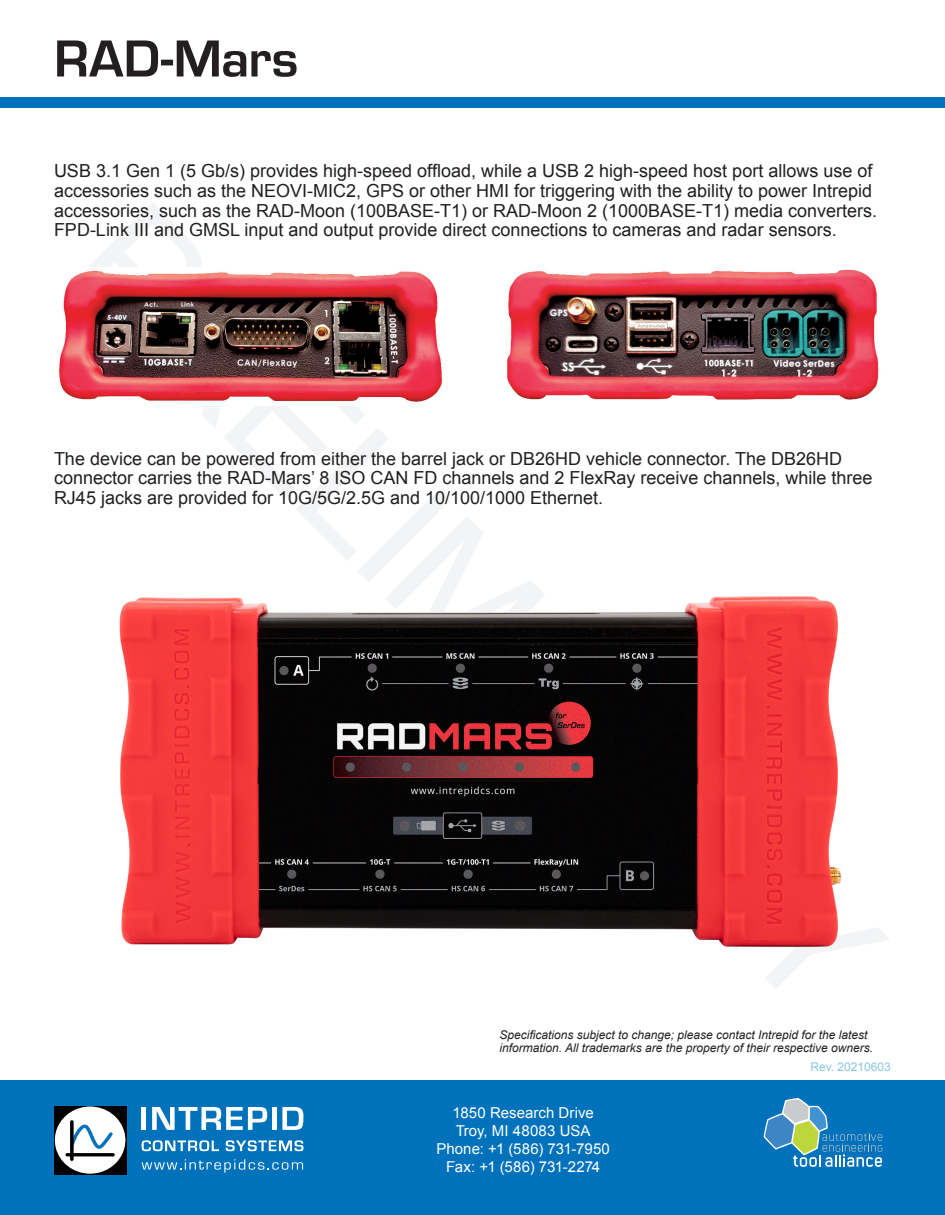
<style>
.page{position:relative;width:945px;height:1215px;background:#fff}
.page>*{position:absolute;margin:0;border:0;box-sizing:border-box;transform-origin:0 0}
.Header_-_Page_2_Titl{font:700 54px "Eurostile";color:#231f20}
.Normal_-_12_pt{font:18px/19.8px "Arial";color:#231f20}
.t1{font:15px/18px "Arial";letter-spacing:.005em;color:#fff;text-align:center}
.Disclaimer{font:italic 12px/13.2px "Arial";color:#231f20}
.Footer_Revision{font:12px "Arial";color:#89c6e3}
</style>
<div class="page">
<div style="left:0;top:97px;width:945px;height:11px;background:#0072bc"></div>
<div style="left:0;top:1080px;width:945px;height:135px;background:#0072bc"></div>
<svg style="left:764px;top:1098px;width:118px;height:69px"></svg>
<hr style="left:142px;top:1107px;width:4px;height:23px;background:#fff">
<svg style="left:152px;top:1107px;width:115px;height:23px"></svg>
<hr style="left:272px;top:1107px;width:4px;height:23px;background:#fff">
<svg style="left:282px;top:1107px;width:21px;height:23px"></svg>
<svg style="left:142px;top:1140px;width:77px;height:11px"></svg>
<svg style="left:226px;top:1140px;width:77px;height:11px"></svg>
<svg style="left:142px;top:1159px;width:161px;height:14px"></svg>
<div style="left:54px;top:1106px;width:72px;height:68px;background:#000001"></div>
<svg style="left:55px;top:1107px;width:70px;height:67px"></svg>
<img style="left:59px;top:270px;width:383px;height:132px">
<img style="left:507px;top:269px;width:372px;height:131px">
<img style="left:119px;top:596px;width:723px;height:351px">
<p class="Header_-_Page_2_Titl" style="left:54px;top:20px;width:246px">RAD-Mars</p>
<p class="Normal_-_12_pt" style="left:54px;top:161px;width:825px">USB 3.1 Gen 1 (5 Gb/s) provides high-speed offload, while a USB 2 high-speed host port allows use of accessories such as the NEOVI-MIC2, GPS or other HMI for triggering with the ability to power Intrepid accessories, such as the RAD-Moon (100BASE-T1) or RAD-Moon 2 (1000BASE-T1) media converters.<br>FPD-Link III and GMSL input and output provide direct connections to cameras and radar sensors.</p>
<p class="Normal_-_12_pt" style="left:54px;top:448px;width:820px">The device can be powered from either the barrel jack or DB26HD vehicle connector. The DB26HD connector carries the RAD-Mars’ 8 ISO CAN FD channels and 2 FlexRay receive channels, while three<br>RJ45 jacks are provided for 10G/5G/2.5G and 10/100/1000 Ethernet.</p>
<p class="Disclaimer" style="left:499px;top:1028px;width:375px">Specifications subject to change; please contact Intrepid for the latest information. All trademarks are the property of their respective owners.</p>
<p class="t1" style="left:437px;top:1104px;width:175px">1850 Research Drive<br>Troy, MI 48083 USA<br>Phone: +1 (586) 731-7950<br>Fax: +1 (586) 731-2274</p>
<p class="t1" style="left:443px;top:1109px;width:175px">1850 Research Drive<br>Troy, MI 48083 USA<br>Phone: +1 (586) 731-7950<br>Fax: +1 (586) 731-2274</p>
<p class="Footer_Revision" style="left:810px;top:1059px;width:82px">Rev. 20210603</p>
</div>
